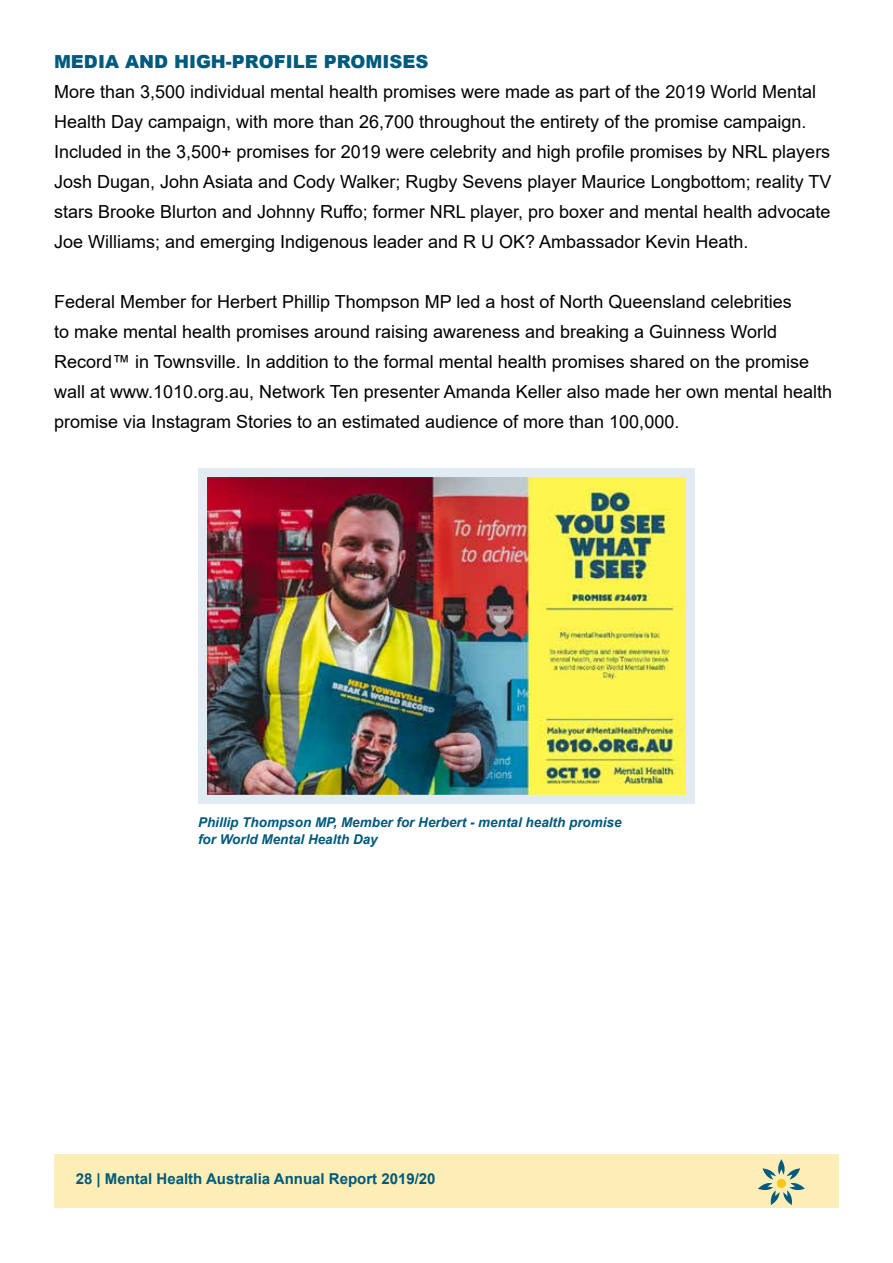
<style>
.page{position:relative;width:893px;height:1263px;background:#fff}
.page>*{position:absolute;margin:0;border:0;box-sizing:border-box;transform-origin:0 0}
.t1{font:18px/30px "Arial";color:#000}
.t2{font:900 18px "Arial";color:#005a7c}
.t3{font:700 15px "Arial";color:#005a7c}
.t4{font:italic 700 13.5px/16.2px "Arial";color:#005a7c}
</style>
<div class="page">
<div style="left:54px;top:1154px;width:785px;height:54px;background:#fdeeb7"></div>
<svg style="left:758px;top:1159px;width:47px;height:46px"></svg>
<div style="left:777px;top:1179px;width:9px;height:9px;background:#f9c612;border-radius:50%"></div>
<img style="left:208px;top:478px;width:477px;height:316px">
<div style="left:198px;top:468px;width:497px;height:336px;border:9px solid #e1ebf4"></div>
<p class="t2" style="left:54px;top:48px;width:376px">MEDIA AND HIGH-PROFILE PROMISES</p>
<p class="t1" style="left:54px;top:76px;width:779px">More than 3,500 individual mental health promises were made as part of the 2019 World Mental Health Day campaign, with more than 26,700 throughout the entirety of the promise campaign.<br>Included in the 3,500+ promises for 2019 were celebrity and high profile promises by NRL players Josh Dugan, John Asiata and Cody Walker; Rugby Sevens player Maurice Longbottom; reality TV stars Brooke Blurton and Johnny Ruffo; former NRL player, pro boxer and mental health advocate Joe Williams; and emerging Indigenous leader and R U OK? Ambassador Kevin Heath.</p>
<p class="t1" style="left:54px;top:286px;width:780px">Federal Member for Herbert Phillip Thompson MP led a host of North Queensland celebrities<br>to make mental health promises around raising awareness and breaking a Guinness World Record™ in Townsville. In addition to the formal mental health promises shared on the promise wall at www.1010.org.au, Network Ten presenter Amanda Keller also made her own mental health promise via Instagram Stories to an estimated audience of more than 100,000.</p>
<p class="t4" style="left:198px;top:815px;width:425px">Phillip Thompson MP, Member for Herbert - mental health promise for World Mental Health Day</p>
<p class="t3" style="left:76px;top:1168px;width:361px">28 | Mental Health Australia Annual Report 2019/20</p>
</div>
